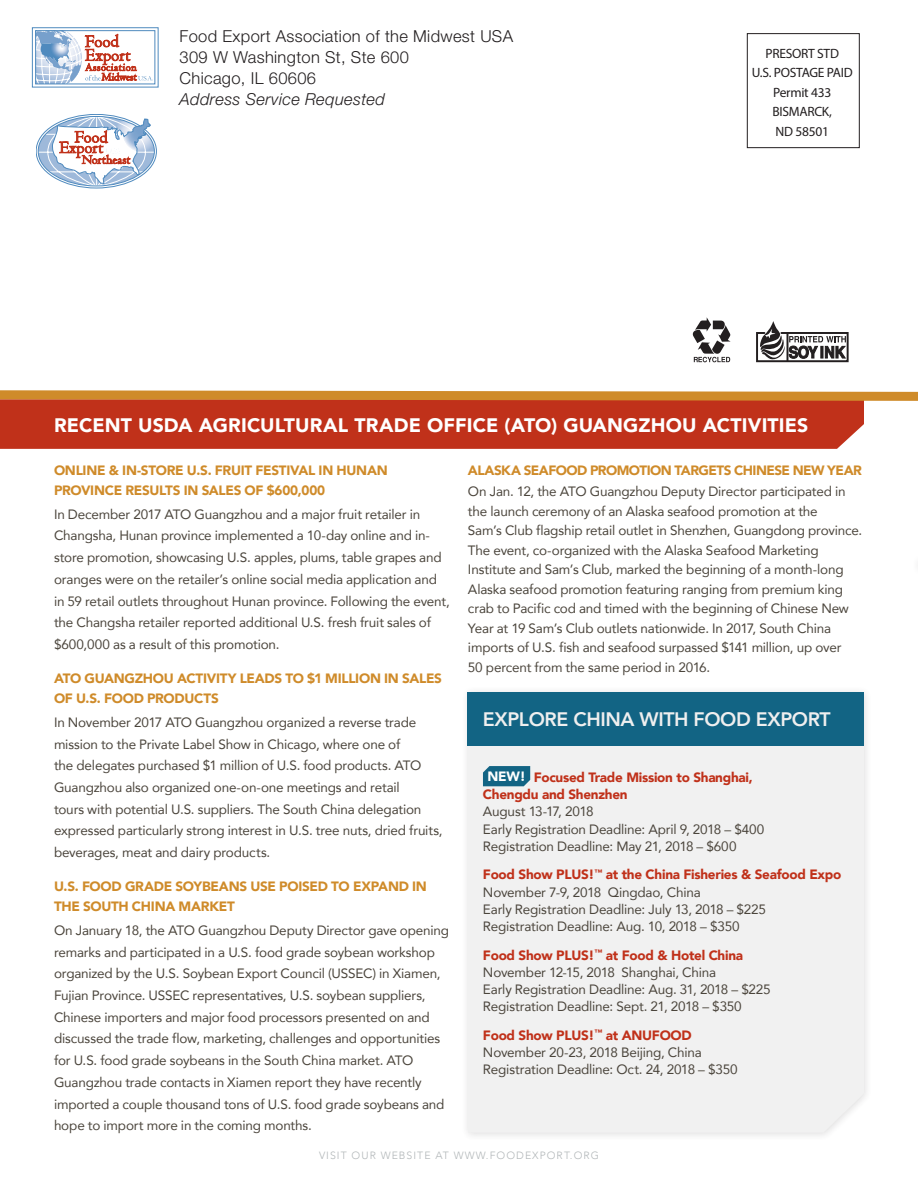
<style>
.page{position:relative;width:918px;height:1188px;background:#fff}
.page>*{position:absolute;margin:0;border:0;box-sizing:border-box;transform-origin:0 0}
.t1{font:900 19.5px "Avenir";letter-spacing:.005em;color:#fff}
.t2{font:800 19.5px "Avenir";letter-spacing:-.02em;color:#efefef}
.t3{font:300 16.5px/21px "Helvetica Neue LT Std";letter-spacing:.02em;color:#231f20}
.t4{font:italic 300 16.5px "Helvetica Neue LT Std";letter-spacing:.02em;color:#231f20}
.t5{font:13.5px/21.8px "Avenir";letter-spacing:-.015em;color:#4b453c}
.t6{font:900 13.5px/20.2px "Avenir";letter-spacing:-.02em;color:#cf8b2a}
.t7{font:900 13.5px/17.2px "Avenir";letter-spacing:-.02em;color:#c0311a}
.t8{font:13.5px/19.5px "Myriad Pro";letter-spacing:-.02em;color:#231f20;text-align:center}
.t9{font:900 13.5px "Avenir";letter-spacing:-.04em;color:#cf8b2a}
.t10{font:300 10.5px "Avenir";letter-spacing:.1em;color:#b1b6b8}
.s1{color:#fff}
.s2{font-weight:900;color:#c0311a}
</style>
<div class="page">
<svg style="left:0;top:390px;width:918px;height:59px;background:#c74e2d"></svg>
<svg style="left:756px;top:321px;width:93px;height:42px"></svg>
<svg style="left:692px;top:317px;width:39px;height:45px"></svg>
<svg style="left:36px;top:114px;width:121px;height:74px"></svg>
<svg style="left:35px;top:30px;width:121px;height:55px"></svg>
<div style="left:35px;top:31px;width:120px;height:53px;border:1px solid #4f8abe"></div>
<svg style="left:36px;top:31px;width:117px;height:54px"></svg>
<div style="left:747px;top:33px;width:113px;height:115px;border:1px solid #231f20"></div>
<div style="left:461px;top:685px;width:413px;height:457px;background:#231f20;opacity:.17"></div>
<div style="left:468px;top:746px;width:396px;height:387px;background:#f1f1f1"></div>
<div style="left:468px;top:692px;width:396px;height:54px;background:#126484"></div>
<svg style="left:483px;top:766px;width:47px;height:20px"></svg>
<p class="t3" style="left:180px;top:26px;width:335px">Food Export Association of the Midwest USA<br>309 W Washington St, Ste 600<br>Chicago, IL 60606</p>
<p class="t4" style="left:180px;top:90px;width:207px">Address Service Requested</p>
<p class="t8" style="left:752px;top:43px;width:102px">PRESORT STD<br>U.S. POSTAGE PAID<br>Permit 433<br>BISMARCK,<br>ND 58501</p>
<h1 class="t1" style="left:54px;top:409px;width:756px">RECENT USDA AGRICULTURAL TRADE OFFICE (ATO) GUANGZHOU ACTIVITIES</h1>
<p class="t6" style="left:54px;top:460px;width:335px">ONLINE &amp; IN-STORE U.S. FRUIT FESTIVAL IN HUNAN<br>PROVINCE RESULTS IN SALES OF $600,000</p>
<p class="t5" style="left:54px;top:503px;width:397px">In December 2017 ATO Guangzhou and a major fruit retailer in Changsha, Hunan province implemented a 10-day online and in&shy;store promotion, showcasing U.S. apples, plums, table grapes and oranges were on the retailer’s online social media application and in 59 retail outlets throughout Hunan province. Following the event, the Changsha retailer reported additional U.S. fresh fruit sales of $600,000 as a result of this promotion.</p>
<p class="t6" style="left:54px;top:668px;width:389px">ATO GUANGZHOU ACTIVITY LEADS TO $1 MILLION IN SALES<br>OF U.S. FOOD PRODUCTS</p>
<p class="t5" style="left:54px;top:711px;width:390px">In November 2017 ATO Guangzhou organized a reverse trade mission to the Private Label Show in Chicago, where one of<br>the delegates purchased $1 million of U.S. food products. ATO Guangzhou also organized one-on-one meetings and retail<br>tours with potential U.S. suppliers. The South China delegation expressed particularly strong interest in U.S. tree nuts, dried fruits, beverages, meat and dairy products.</p>
<p class="t6" style="left:54px;top:876px;width:374px">U.S. FOOD GRADE SOYBEANS USE POISED TO EXPAND IN<br>THE SOUTH CHINA MARKET</p>
<p class="t5" style="left:54px;top:919px;width:397px">On January 18, the ATO Guangzhou Deputy Director gave opening remarks and participated in a U.S. food grade soybean workshop organized by the U.S. Soybean Export Council (USSEC) in Xiamen, Fujian Province. USSEC representatives, U.S. soybean suppliers, Chinese importers and major food processors presented on and discussed the trade flow, marketing, challenges and opportunities for U.S. food grade soybeans in the South China market. ATO Guangzhou trade contacts in Xiamen report they have recently imported a couple thousand tons of U.S. food grade soybeans and hope to import more in the coming months.</p>
<p class="t9" style="left:468px;top:458px;width:395px">ALASKA SEAFOOD PROMOTION TARGETS CHINESE NEW YEAR</p>
<p class="t5" style="left:468px;top:482px;width:396px;line-height:19.5px">On Jan. 12, the ATO Guangzhou Deputy Director participated in the launch ceremony of an Alaska seafood promotion at the<br>Sam’s Club flagship retail outlet in Shenzhen, Guangdong province.<br>The event, co-organized with the Alaska Seafood Marketing Institute and Sam’s Club, marked the beginning of a month-long Alaska seafood promotion featuring ranging from premium king crab to Pacific cod and timed with the beginning of Chinese New Year at 19 Sam’s Club outlets nationwide. In 2017, South China imports of U.S. fish and seafood surpassed $141 million, up over<br>50 percent from the same period in 2016.</p>
<h1 class="t2" style="left:483px;top:704px;width:349px">EXPLORE CHINA WITH FOOD EXPORT</h1>
<p class="t7" style="left:483px;top:768px;width:271px;text-indent:5px"><span class="s1">NEW!</span> Focused Trade Mission to Shanghai,<br>Chengdu and Shenzhen</p>
<p class="t5" style="left:483px;top:803px;width:283px;line-height:17.2px">August 13-17, 2018<br>Early Registration Deadline: April 9, 2018 – $400<br>Registration Deadline: May 21, 2018 – $600</p>
<p class="t5" style="left:483px;top:866px;width:360px;line-height:17.2px"><span class="s2">Food Show PLUS!</span><sup>™</sup> <span class="s2">at the China Fisheries &amp; Seafood Expo </span>November 7-9, 2018 Qingdao, China<br>Early Registration Deadline: July 13, 2018 – $225<br>Registration Deadline: Aug. 10, 2018 – $350</p>
<p class="t5" style="left:483px;top:946px;width:289px;line-height:17.2px"><span class="s2">Food Show PLUS!</span><sup>™</sup> <span class="s2">at Food &amp; Hotel China </span>November 12-15, 2018 Shanghai, China<br>Early Registration Deadline: Aug. 31, 2018 – $225<br>Registration Deadline: Sept. 21, 2018 – $350</p>
<p class="t5" style="left:483px;top:1026px;width:256px;line-height:17.2px"><span class="s2">Food Show PLUS!</span><sup>™</sup> <span class="s2">at ANUFOOD<br></span>November 20-23, 2018 Beijing, China<br>Registration Deadline: Oct. 24, 2018 – $350</p>
<p class="t10" style="left:319px;top:1150px;width:281px">VISIT OUR WEBSITE AT WWW.FOODEXPORT.ORG</p>
</div>
